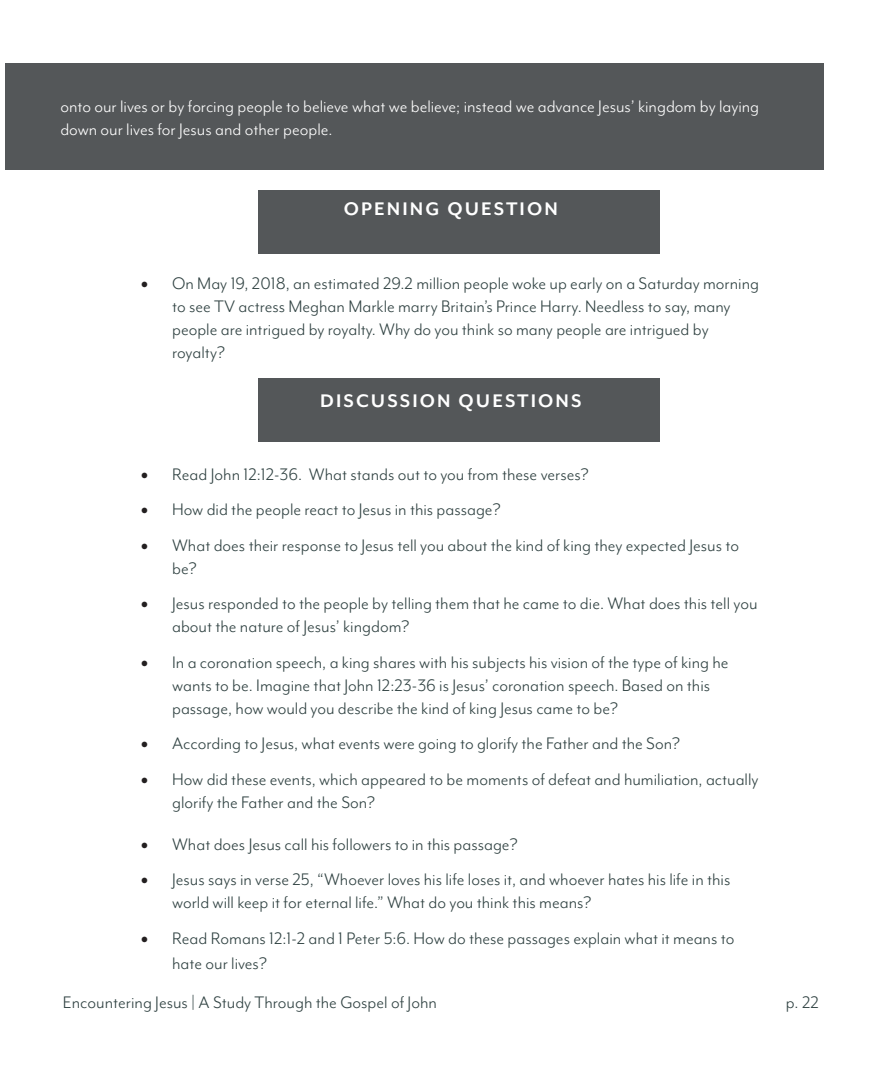
<style>
.page{position:relative;width:882px;height:1071px;background:#fff}
.page>*{position:absolute;margin:0;border:0;box-sizing:border-box;transform-origin:0 0}
.t1{font:700 21px "Mr Eaves Mod OT";letter-spacing:.1em;color:#fff}
.t2{font:19.25px/23.1px "Mr Eaves Mod OT";color:#304242}
.t3{font:19.25px/23.1px "Mr Eaves Mod OT";color:#fff}
.s1{font-family:"Minion Pro";font-size:21px;color:#231f20}
</style>
<div class="page">
<div style="left:258px;top:190px;width:402px;height:64px;background:#545759"></div>
<div style="left:258px;top:378px;width:402px;height:64px;background:#545759"></div>
<div style="left:5px;top:64px;width:819px;height:106px;background:#545759"></div>
<p class="t3" style="left:60px;top:95px;width:700px">onto our lives or by forcing people to believe what we believe; instead we advance Jesus’ kingdom by laying down our lives for Jesus and other people.</p>
<p class="t1" style="left:344px;top:198px;width:215px">OPENING QUESTION</p>
<p class="t2" style="left:172px;top:272px;width:588px;text-indent:-32px"><span class="s1">•</span> On May 19, 2018, an estimated 29.2 million people woke up early on a Saturday morning to see TV actress Meghan Markle marry Britain’s Prince Harry. Needless to say, many people are intrigued by royalty. Why do you think so many people are intrigued by royalty?</p>
<p class="t1" style="left:320px;top:389px;width:263px">DISCUSSION QUESTIONS</p>
<p class="t2" style="left:141px;top:463px;width:450px"><span class="s1">•</span> Read John 12:12-36. What stands out to you from these verses?</p>
<p class="t2" style="left:141px;top:498px;width:362px"><span class="s1">•</span> How did the people react to Jesus in this passage?</p>
<p class="t2" style="left:172px;top:534px;width:568px;text-indent:-32px"><span class="s1">•</span> What does their response to Jesus tell you about the kind of king they expected Jesus to be?</p>
<p class="t2" style="left:172px;top:592px;width:587px;text-indent:-32px"><span class="s1">•</span> Jesus responded to the people by telling them that he came to die. What does this tell you about the nature of Jesus’ kingdom?</p>
<p class="t2" style="left:172px;top:651px;width:558px;text-indent:-32px"><span class="s1">•</span> In a coronation speech, a king shares with his subjects his vision of the type of king he wants to be. Imagine that John 12:23-36 is Jesus’ coronation speech. Based on this passage, how would you describe the kind of king Jesus came to be?</p>
<p class="t2" style="left:141px;top:732px;width:541px"><span class="s1">•</span> According to Jesus, what events were going to glorify the Father and the Son?</p>
<p class="t2" style="left:172px;top:768px;width:588px;text-indent:-32px"><span class="s1">•</span> How did these events, which appeared to be moments of defeat and humiliation, actually glorify the Father and the Son?</p>
<p class="t2" style="left:141px;top:833px;width:379px"><span class="s1">•</span> What does Jesus call his followers to in this passage?</p>
<p class="t2" style="left:172px;top:868px;width:560px;text-indent:-32px"><span class="s1">•</span> Jesus says in verse 25, “Whoever loves his life loses it, and whoever hates his life in this world will keep it for eternal life.” What do you think this means?</p>
<p class="t2" style="left:172px;top:926px;width:564px;line-height:25.2px;text-indent:-32px"><span class="s1">•</span> Read Romans 12:1-2 and 1 Peter 5:6. How do these passages explain what it means to hate our lives?</p>
<p class="t2" style="left:63px;top:991px;width:375px">Encountering Jesus | A Study Through the Gospel of John</p>
<p class="t2" style="left:786px;top:991px;width:35px">p. 22</p>
</div>
